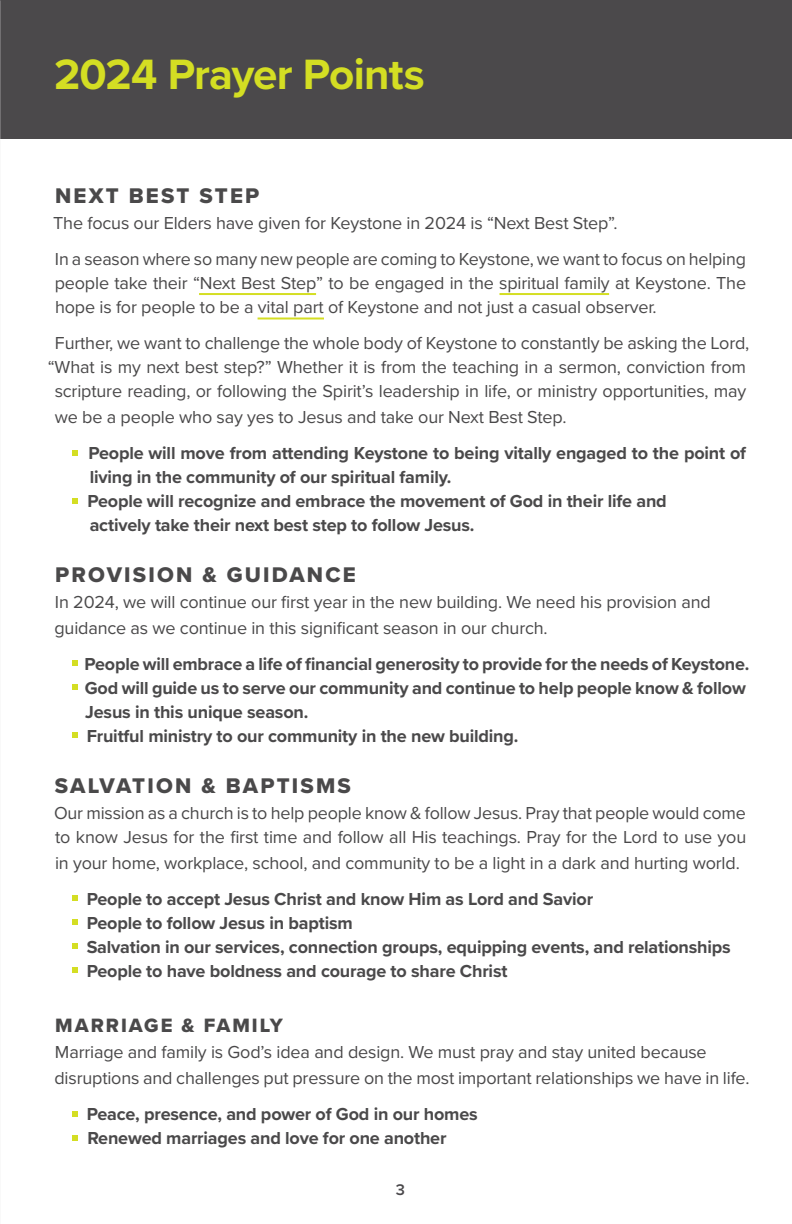
<style>
.page{position:relative;width:792px;height:1224px;background:#fff}
.page>*{position:absolute;margin:0;border:0;box-sizing:border-box;transform-origin:0 0}
.t1{font:700 44px "Proxima Nova";letter-spacing:-.02em;color:#d4de23}
.t2{font:22px "Proxima Nova Extrabld";letter-spacing:.1em;color:#4a494a}
.t3{font:20px "Proxima Nova Extrabld";letter-spacing:.1em;color:#4a494a}
.t4{font:18px/24px "Proxima Nova";letter-spacing:-.01em;color:#4a494a;text-align:justify}
.t5{font:700 18px/24px "Proxima Nova";letter-spacing:-.01em;color:#4a494a}
.t6{font:600 16px "Proxima Nova";color:#4a484b}
</style>
<div class="page">
<div style="left:0;top:0;width:792px;height:138px;background:#4b494b"></div>
<svg style="left:72px;top:450px;width:6px;height:6px"></svg>
<svg style="left:72px;top:498px;width:6px;height:6px"></svg>
<svg style="left:72px;top:660px;width:6px;height:6px"></svg>
<svg style="left:72px;top:684px;width:6px;height:6px"></svg>
<svg style="left:72px;top:732px;width:6px;height:6px"></svg>
<svg style="left:72px;top:895px;width:6px;height:6px"></svg>
<svg style="left:72px;top:919px;width:6px;height:6px"></svg>
<svg style="left:72px;top:943px;width:6px;height:6px"></svg>
<svg style="left:72px;top:967px;width:6px;height:6px"></svg>
<svg style="left:72px;top:1111px;width:6px;height:6px"></svg>
<svg style="left:72px;top:1135px;width:6px;height:6px"></svg>
<hr style="left:500px;top:293px;width:109px;height:2px;background:#d4de23">
<hr style="left:199px;top:293px;width:117px;height:2px;background:#d4de23">
<hr style="left:258px;top:318px;width:66px;height:2px;background:#d4de23">
<p class="t1" style="left:54px;top:41px;width:372px">2024 Prayer Points</p>
<p class="t2" style="left:55px;top:179px;width:206px">NEXT BEST STEP</p>
<p class="t4" style="left:53px;top:210px;width:566px">The focus our Elders have given for Keystone in 2024 is “Next Best Step”.</p>
<p class="t4" style="left:55px;top:246px;width:693px">In a season where so many new people are coming to Keystone, we want to focus on helping people take their “Next Best Step” to be engaged in the spiritual family at Keystone. The hope is for people to be a vital part of Keystone and not just a casual observer.</p>
<p class="t4" style="left:48px;top:330px;width:703px;text-align:center">Further, we want to challenge the whole body of Keystone to constantly be asking the Lord, “What is my next best step?” Whether it is from the teaching in a sermon, conviction from scripture reading, or following the Spirit’s leadership in life, or ministry opportunities, may</p>
<p class="t4" style="left:55px;top:404px;width:513px">we be a people who say yes to Jesus and take our Next Best Step.</p>
<p class="t5" style="left:88px;top:441px;width:659px">People will move from attending Keystone to being vitally engaged to the point of living in the community of our spiritual family.</p>
<p class="t5" style="left:87px;top:489px;width:581px">People will recognize and embrace the movement of God in their life and</p>
<p class="t5" style="left:90px;top:513px;width:386px">actively take their next best step to follow Jesus.</p>
<p class="t2" style="left:55px;top:558px;width:302px">PROVISION &amp; GUIDANCE</p>
<p class="t4" style="left:55px;top:589px;width:657px">In 2024, we will continue our first year in the new building. We need his provision and</p>
<p class="t4" style="left:54px;top:615px;width:495px">guidance as we continue in this significant season in our church.</p>
<p class="t5" style="left:84px;top:651px;width:666px">People will embrace a life of financial generosity to provide for the needs of Keystone.</p>
<p class="t5" style="left:85px;top:675px;width:662px">God will guide us to serve our community and continue to help people know &amp; follow</p>
<p class="t5" style="left:85px;top:699px;width:225px">Jesus in this unique season.</p>
<p class="t5" style="left:87px;top:723px;width:433px">Fruitful ministry to our community in the new building.</p>
<p class="t2" style="left:55px;top:769px;width:298px">SALVATION &amp; BAPTISMS</p>
<p class="t4" style="left:54px;top:800px;width:694px">Our mission as a church is to help people know &amp; follow Jesus. Pray that people would come to know Jesus for the first time and follow all His teachings. Pray for the Lord to use you</p>
<p class="t4" style="left:55px;top:850px;width:686px">in your home, workplace, school, and community to be a light in a dark and hurting world.</p>
<p class="t5" style="left:87px;top:886px;width:508px">People to accept Jesus Christ and know Him as Lord and Savior</p>
<p class="t5" style="left:87px;top:910px;width:268px">People to follow Jesus in baptism</p>
<p class="t5" style="left:87px;top:934px;width:646px">Salvation in our services, connection groups, equipping events, and relationships</p>
<p class="t5" style="left:87px;top:958px;width:422px">People to have boldness and courage to share Christ</p>
<p class="t3" style="left:55px;top:1011px;width:229px">MARRIAGE &amp; FAMILY</p>
<p class="t4" style="left:55px;top:1039px;width:653px">Marriage and family is God’s idea and design. We must pray and stay united because</p>
<p class="t4" style="left:54px;top:1065px;width:697px">disruptions and challenges put pressure on the most important relationships we have in life.</p>
<p class="t5" style="left:87px;top:1102px;width:393px">Peace, presence, and power of God in our homes</p>
<p class="t5" style="left:87px;top:1126px;width:361px">Renewed marriages and love for one another</p>
<p class="t6" style="left:396px;top:1178px;width:11px">3</p>
</div>
